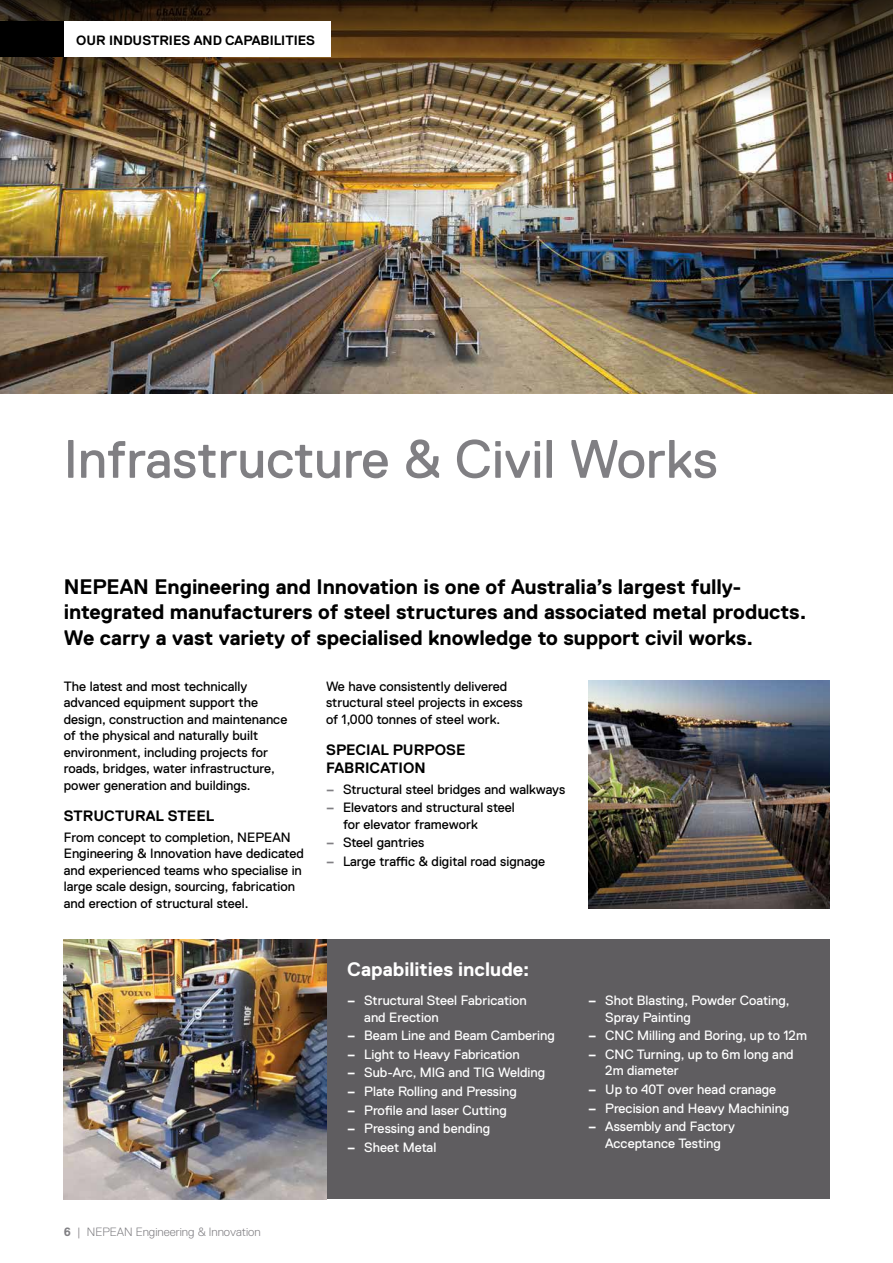
<style>
.page{position:relative;width:893px;height:1263px;background:#fff}
.page>*{position:absolute;margin:0;border:0;box-sizing:border-box;transform-origin:0 0}
.t1{font:54px "Replica Pro";color:#807f83}
.t2{font:700 21px/25.5px "Replica Pro";letter-spacing:-.005em;color:#000}
.t3{font:700 19.5px "Replica Pro";color:#fff}
.t4{font:700 15px/18px "Replica Pro";color:#000}
.t5{font:13.5px/16.5px "Replica Pro";color:#000}
.t6{font:13.5px/16.5px "Replica Pro";color:#fff}
.t7{font:700 13.5px "Replica Pro";color:#000}
.t8{font:300 12px "Replica Std";color:#807f83}
.s1{font-family:"Replica Std";font-weight:700;color:#807f83}
.s2{font-weight:700}
.s3{font-family:"Replica Std";font-weight:700}
</style>
<div class="page">
<img style="left:0;top:100px;width:893px;height:293px">
<img style="left:0;top:0;width:893px;height:100px">
<div style="left:326px;top:939px;width:503px;height:260px;background:#5f5d60"></div>
<img style="left:64px;top:939px;width:262px;height:260px">
<div style="left:64px;top:21px;width:266px;height:36px;background:#fff"></div>
<div style="left:0;top:21px;width:64px;height:36px;background:#000"></div>
<img style="left:588px;top:680px;width:241px;height:228px">
<p class="t7" style="left:76px;top:32px;width:240px">OUR INDUSTRIES AND CAPABILITIES</p>
<h1 class="t1" style="left:64px;top:429px;width:655px">Infrastructure &amp; Civil Works</h1>
<h2 class="t2" style="left:64px;top:574px;width:744px">NEPEAN Engineering and Innovation is one of Australia’s largest fully&shy;integrated manufacturers of steel structures and associated metal products.<br>We carry a vast variety of specialised knowledge to support civil works.</h2>
<p class="t5" style="left:64px;top:678px;width:225px">The latest and most technically advanced equipment support the design, construction and maintenance of the physical and naturally built environment, including projects for roads, bridges, water infrastructure, power generation and buildings.</p>
<p class="t4" style="left:64px;top:807px;width:152px">STRUCTURAL STEEL</p>
<p class="t5" style="left:64px;top:829px;width:242px">From concept to completion, NEPEAN Engineering &amp; Innovation have dedicated and experienced teams who specialise in large scale design, sourcing, fabrication and erection of structural steel.</p>
<p class="t5" style="left:326px;top:678px;width:198px">We have consistently delivered structural steel projects in excess of 1,000 tonnes of steel work.</p>
<p class="t4" style="left:326px;top:741px;width:141px">SPECIAL PURPOSE<br>FABRICATION</p>
<p class="t5" style="left:326px;top:781px;width:241px"><span class="s1">–</span> Structural steel bridges and walkways</p>
<p class="t5" style="left:343px;top:799px;width:173px;text-indent:-17px"><span class="s1">–</span> Elevators and structural steel for elevator framework</p>
<p class="t5" style="left:326px;top:834px;width:100px"><span class="s1">–</span> Steel gantries</p>
<p class="t5" style="left:326px;top:853px;width:221px"><span class="s1">–</span> Large traffic &amp; digital road signage</p>
<p class="t8" style="left:64px;top:1225px;width:198px"><span class="s2">6</span> | NEPEAN Engineering &amp; Innovation</p>
<h3 class="t3" style="left:347px;top:958px;width:184px">Capabilities include:</h3>
<p class="t6" style="left:364px;top:992px;width:164px;text-indent:-17px"><span class="s3">–</span> Structural Steel Fabrication and Erection</p>
<p class="t6" style="left:347px;top:1027px;width:209px"><span class="s3">–</span> Beam Line and Beam Cambering</p>
<p class="t6" style="left:347px;top:1046px;width:174px"><span class="s3">–</span> Light to Heavy Fabrication</p>
<p class="t6" style="left:347px;top:1065px;width:199px"><span class="s3">–</span> Sub-Arc, MIG and TIG Welding</p>
<p class="t6" style="left:347px;top:1083px;width:171px"><span class="s3">–</span> Plate Rolling and Pressing</p>
<p class="t6" style="left:347px;top:1102px;width:161px"><span class="s3">–</span> Profile and laser Cutting</p>
<p class="t6" style="left:347px;top:1120px;width:144px"><span class="s3">–</span> Pressing and bending</p>
<p class="t6" style="left:347px;top:1139px;width:91px"><span class="s3">–</span> Sheet Metal</p>
<p class="t6" style="left:605px;top:992px;width:186px;text-indent:-17px"><span class="s3">–</span> Shot Blasting, Powder Coating,<br>Spray Painting</p>
<p class="t6" style="left:588px;top:1027px;width:220px"><span class="s3">–</span> CNC Milling and Boring, up to 12m</p>
<p class="t6" style="left:605px;top:1046px;width:190px;text-indent:-17px"><span class="s3">–</span> CNC Turning, up to 6m long and<br>2m diameter</p>
<p class="t6" style="left:588px;top:1081px;width:190px"><span class="s3">–</span> Up to 40T over head cranage</p>
<p class="t6" style="left:588px;top:1100px;width:203px"><span class="s3">–</span> Precision and Heavy Machining</p>
<p class="t6" style="left:588px;top:1118px;width:148px;text-align:center"><span class="s3">–</span> Assembly and Factory<br>Acceptance Testing</p>
</div>
